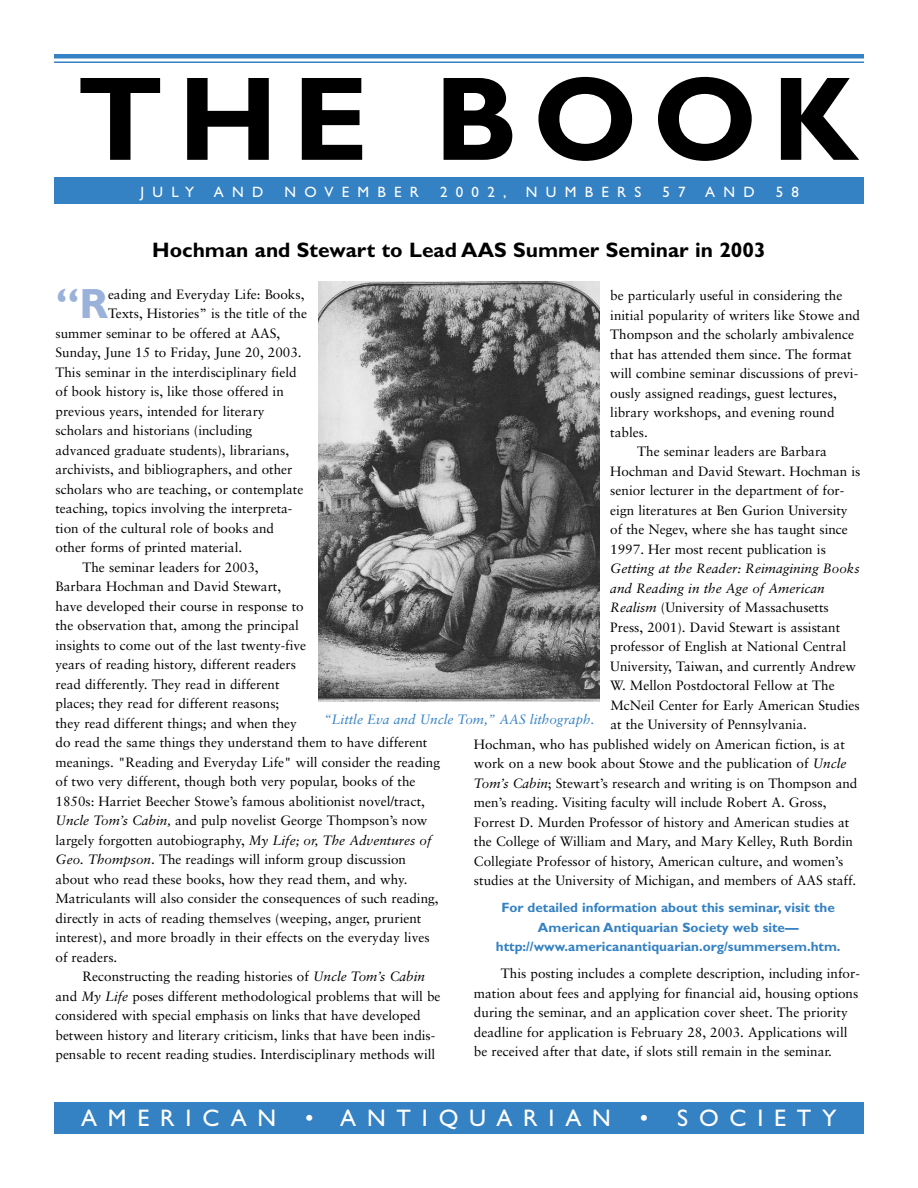
<style>
.page{position:relative;width:918px;height:1188px;background:#fff}
.page>*{position:absolute;margin:0;border:0;box-sizing:border-box;transform-origin:0 0}
.t1{font:700 120px "Gill Sans";letter-spacing:.12em;color:#000}
.t2{font:700 42.45px "Gill Sans";color:#9ab1da}
.t3{font:24px "Gill Sans";letter-spacing:.45em;color:#fff}
.t4{font:700 21px "Gill Sans";color:#000}
.t5{font:15px "Gill Sans";letter-spacing:.55em;color:#fff}
.t6{font:13.5px/19.5px "Sabon";color:#000}
.t7{font:700 13.5px/19.5px "Gill Sans";color:#3481c3;text-align:center}
.t8{font:italic 13.5px "Sabon";color:#000}
.t9{font:italic 13.5px "Sabon";color:#3481c3}
.s1{font-style:italic}
</style>
<div class="page">
<hr style="left:54px;top:54px;width:810px;height:4px;background:#3481c3">
<hr style="left:54px;top:62px;width:810px;height:1px;background:#3481c3">
<div style="left:54px;top:177px;width:810px;height:27px;background:#3481c3"></div>
<div style="left:54px;top:1102px;width:810px;height:32px;background:#3481c3"></div>
<img style="left:319px;top:282px;width:281px;height:420px">
<h1 class="t1" style="left:77px;top:78px;width:783px">THE BOOK</h1>
<p class="t5" style="left:141px;top:187px;width:55px">JULY</p>
<p class="t5" style="left:214px;top:187px;width:51px">AND</p>
<p class="t5" style="left:285px;top:187px;width:136px">NOVEMBER</p>
<p class="t5" style="left:440px;top:187px;width:68px">2002,</p>
<p class="t5" style="left:526px;top:187px;width:117px">NUMBERS</p>
<p class="t5" style="left:662px;top:187px;width:25px">5 7</p>
<p class="t5" style="left:705px;top:187px;width:51px">AND</p>
<p class="t5" style="left:776px;top:187px;width:25px">5 8</p>
<h3 class="t4" style="left:152px;top:243px;width:615px">Hochman and Stewart to Lead AAS Summer Seminar in 2003</h3>
<h2 class="t2" style="left:56px;top:289px;width:54px">“R</h2>
<p class="t6" style="left:108px;top:286px;width:198px">eading and Everyday Life: Books,</p>
<p class="t6" style="left:610px;top:287px;width:234px">be particularly useful in considering the</p>
<p class="t6" style="left:610px;top:307px;width:251px">initial popularity of writers like Stowe and</p>
<p class="t6" style="left:610px;top:326px;width:245px">Thompson and the scholarly ambivalence</p>
<p class="t6" style="left:610px;top:346px;width:243px">that has attended them since. The format</p>
<p class="t6" style="left:610px;top:365px;width:249px">will combine seminar discussions of previ-</p>
<p class="t6" style="left:610px;top:385px;width:228px">ously assigned readings, guest lectures,</p>
<p class="t6" style="left:610px;top:404px;width:226px">library workshops, and evening round</p>
<p class="t6" style="left:610px;top:424px;width:39px">tables.</p>
<p class="t6" style="left:637px;top:443px;width:191px">The seminar leaders are Barbara</p>
<p class="t6" style="left:610px;top:463px;width:252px">Hochman and David Stewart. Hochman is</p>
<p class="t6" style="left:610px;top:482px;width:235px">senior lecturer in the department of for-</p>
<p class="t6" style="left:610px;top:502px;width:239px">eign literatures at Ben Gurion University</p>
<p class="t6" style="left:610px;top:521px;width:239px">of the Negev, where she has taught since</p>
<p class="t6" style="left:610px;top:541px;width:217px">1997. Her most recent publication is</p>
<p class="t8" style="left:610px;top:563px;width:251px">Getting at the Reader: Reimagining Books</p>
<p class="t8" style="left:610px;top:583px;width:216px">and Reading in the Age of American</p>
<p class="t6" style="left:610px;top:599px;width:220px"><span class="s1">Realism</span> (University of Massachusetts</p>
<p class="t6" style="left:610px;top:619px;width:231px">Press, 2001). David Stewart is assistant</p>
<p class="t6" style="left:610px;top:638px;width:237px">professor of English at National Central</p>
<p class="t6" style="left:610px;top:658px;width:247px">University, Taiwan, and currently Andrew</p>
<p class="t6" style="left:610px;top:677px;width:226px">W. Mellon Postdoctoral Fellow at The</p>
<p class="t6" style="left:610px;top:697px;width:251px">McNeil Center for Early American Studies</p>
<p class="t6" style="left:610px;top:716px;width:198px">at the University of Pennsylvania.</p>
<p class="t6" style="left:474px;top:736px;width:372px">Hochman, who has published widely on American fiction, is at</p>
<p class="t6" style="left:474px;top:755px;width:374px">work on a new book about Stowe and the publication of <span class="s1">Uncle</span></p>
<p class="t6" style="left:474px;top:775px;width:385px"><span class="s1">Tom’s Cabin</span>; Stewart’s research and writing is on Thompson and</p>
<p class="t6" style="left:474px;top:794px;width:354px">men’s reading. Visiting faculty will include Robert A. Gross,</p>
<p class="t6" style="left:474px;top:814px;width:377px">Forrest D. Murden Professor of history and American studies at</p>
<p class="t6" style="left:474px;top:833px;width:381px">the College of William and Mary, and Mary Kelley, Ruth Bordin</p>
<p class="t6" style="left:474px;top:853px;width:371px">Collegiate Professor of history, American culture, and women’s</p>
<p class="t6" style="left:474px;top:872px;width:384px">studies at the University of Michigan, and members of AAS staff.</p>
<p class="t7" style="left:496px;top:900px;width:346px">For detailed information about this seminar, visit the<br>American Antiquarian Society web site— http://www.americanantiquarian.org/summersem.htm.</p>
<p class="t6" style="left:474px;top:965px;width:387px;text-indent:27px">This posting includes a complete description, including infor&shy;mation about fees and applying for financial aid, housing options during the seminar, and an application cover sheet. The priority deadline for application is February 28, 2003. Applications will be received after that date, if slots still remain in the seminar.</p>
<p class="t6" style="left:108px;top:305px;width:201px">Texts, Histories” is the title of the</p>
<p class="t6" style="left:55px;top:325px;width:226px">summer seminar to be offered at AAS,</p>
<p class="t6" style="left:55px;top:344px;width:248px">Sunday, June 15 to Friday, June 20, 2003.</p>
<p class="t6" style="left:55px;top:364px;width:243px">This seminar in the interdisciplinary field</p>
<p class="t6" style="left:55px;top:383px;width:230px">of book history is, like those offered in</p>
<p class="t6" style="left:55px;top:403px;width:211px">previous years, intended for literary</p>
<p class="t6" style="left:55px;top:422px;width:198px">scholars and historians (including</p>
<p class="t6" style="left:55px;top:442px;width:235px">advanced graduate students), librarians,</p>
<p class="t6" style="left:55px;top:461px;width:239px">archivists, and bibliographers, and other</p>
<p class="t6" style="left:55px;top:481px;width:249px">scholars who are teaching, or contemplate</p>
<p class="t6" style="left:55px;top:500px;width:238px">teaching, topics involving the interpreta-</p>
<p class="t6" style="left:55px;top:520px;width:220px">tion of the cultural role of books and</p>
<p class="t6" style="left:55px;top:539px;width:188px">other forms of printed material.</p>
<p class="t6" style="left:82px;top:559px;width:178px">The seminar leaders for 2003,</p>
<p class="t6" style="left:55px;top:578px;width:227px">Barbara Hochman and David Stewart,</p>
<p class="t6" style="left:55px;top:598px;width:250px">have developed their course in response to</p>
<p class="t6" style="left:55px;top:617px;width:245px">the observation that, among the principal</p>
<p class="t6" style="left:55px;top:637px;width:252px">insights to come out of the last twenty-five</p>
<p class="t6" style="left:55px;top:656px;width:242px">years of reading history, different readers</p>
<p class="t6" style="left:55px;top:676px;width:226px">read differently. They read in different</p>
<p class="t6" style="left:55px;top:695px;width:225px">places; they read for different reasons;</p>
<p class="t6" style="left:55px;top:715px;width:243px">they read different things; and when they</p>
<p class="t6" style="left:55px;top:734px;width:373px">do read the same things they understand them to have different</p>
<p class="t6" style="left:55px;top:754px;width:386px">meanings. "Reading and Everyday Life" will consider the reading</p>
<p class="t6" style="left:55px;top:773px;width:362px">of two very different, though both very popular, books of the</p>
<p class="t6" style="left:55px;top:793px;width:371px">1850s: Harriet Beecher Stowe’s famous abolitionist novel/tract,</p>
<p class="t6" style="left:55px;top:812px;width:373px"><span class="s1">Uncle Tom’s Cabin,</span> and pulp novelist George Thompson’s now</p>
<p class="t6" style="left:55px;top:832px;width:378px">largely forgotten autobiography, <span class="s1">My Life; or, The Adventures of</span></p>
<p class="t6" style="left:55px;top:851px;width:352px"><span class="s1">Geo. Thompson</span>. The readings will inform group discussion</p>
<p class="t6" style="left:55px;top:871px;width:354px">about who read these books, how they read them, and why.</p>
<p class="t6" style="left:55px;top:890px;width:385px">Matriculants will also consider the consequences of such reading,</p>
<p class="t6" style="left:55px;top:910px;width:367px">directly in acts of reading themselves (weeping, anger, prurient</p>
<p class="t6" style="left:55px;top:929px;width:376px">interest), and more broadly in their effects on the everyday lives</p>
<p class="t6" style="left:55px;top:949px;width:63px">of readers.</p>
<p class="t6" style="left:82px;top:968px;width:344px">Reconstructing the reading histories of <span class="s1">Uncle Tom’s Cabin</span></p>
<p class="t6" style="left:55px;top:988px;width:387px">and <span class="s1">My Life</span> poses different methodological problems that will be</p>
<p class="t6" style="left:55px;top:1007px;width:367px">considered with special emphasis on links that have developed</p>
<p class="t6" style="left:55px;top:1027px;width:381px">between history and literary criticism, links that have been indis-</p>
<p class="t6" style="left:55px;top:1046px;width:381px">pensable to recent reading studies. Interdisciplinary methods will</p>
<p class="t9" style="left:324px;top:713px;width:272px">“Little Eva and Uncle Tom,” AAS lithograph.</p>
<h3 class="t3" style="left:81px;top:1110px;width:757px">AMERICAN • ANTIQUARIAN • SOCIETY</h3>
</div>
